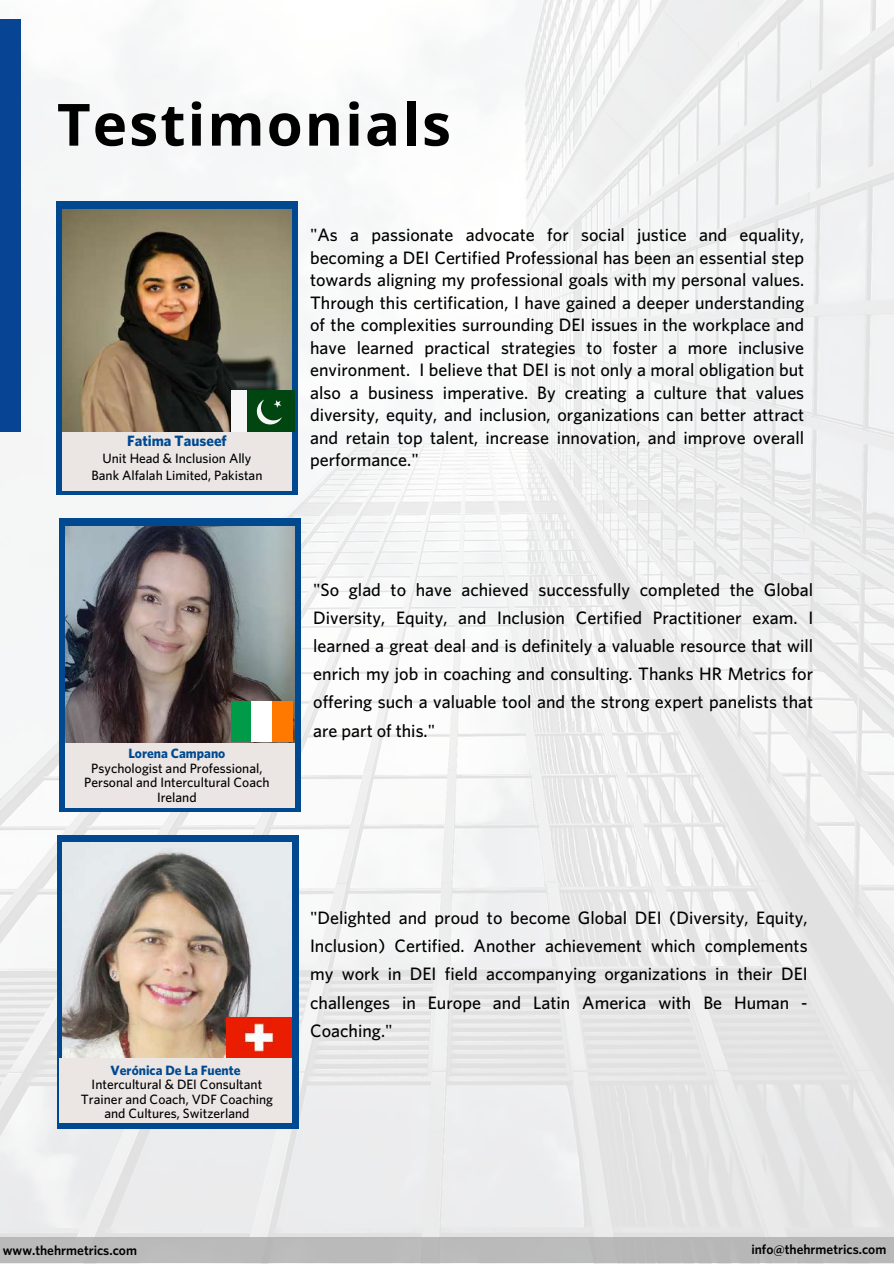
<style>
.page{position:relative;width:894px;height:1264px;background:#fff}
.page>*{position:absolute;margin:0;border:0;box-sizing:border-box;transform-origin:0 0}
.t1{font:700 58.2px "Open Sans";letter-spacing:.035em;color:#000}
.t2{font:500 18px/22.5px "Whitney";color:#000;text-align:justify}
.t3{font:700 15px "Whitney";color:#004990}
.t4{font:500 13.5px/14.7px "Whitney";color:#000;text-align:center}
.t5{font:600 13.5px "Whitney";color:#000}
.t6{font:700 13.5px "Whitney";color:#004990}
</style>
<div class="page">
<img style="left:0;top:0;width:893px;height:1237px">
<div style="left:0;top:19px;width:21px;height:412px;background:#084494"></div>
<svg style="left:56px;top:201px;width:241px;height:293px;background:#16548e"></svg>
<div style="left:62px;top:432px;width:229px;height:58px;background:#ebe5e4"></div>
<div style="left:59px;top:518px;width:242px;height:293px;background:#004990"></div>
<img style="left:65px;top:526px;width:230px;height:279px">
<div style="left:65px;top:743px;width:229px;height:65px;background:#ebe5e4"></div>
<div style="left:57px;top:835px;width:241px;height:293px;background:#004990"></div>
<img style="left:62px;top:842px;width:229px;height:215px">
<div style="left:59px;top:1057px;width:233px;height:65px;background:#ebe5e4"></div>
<img style="left:62px;top:210px;width:229px;height:221px">
<div style="left:0;top:1237px;width:893px;height:26px;background:#bababa"></div>
<div style="left:231px;top:390px;width:16px;height:42px;background:#f6f6f6"></div>
<div style="left:247px;top:390px;width:47px;height:42px;background:#014510"></div>
<svg style="left:256px;top:399px;width:26px;height:26px"></svg>
<div style="left:231px;top:701px;width:21px;height:40px;background:#009b48"></div>
<div style="left:252px;top:701px;width:20px;height:40px;background:#fff"></div>
<div style="left:272px;top:701px;width:20px;height:40px;background:#ff7900"></div>
<img style="left:227px;top:1017px;width:64px;height:40px">
<h1 class="t1" style="left:57px;top:83px;width:395px">Testimonials</h1>
<p class="t3" style="left:127px;top:432px;width:101px">Fatima Tauseef</p>
<p class="t4" style="left:91px;top:450px;width:172px;line-height:16.8px">Unit Head &amp; Inclusion Ally<br>Bank Alfalah Limited, Pakistan</p>
<p class="t6" style="left:128px;top:745px;width:98px">Lorena Campano</p>
<p class="t4" style="left:84px;top:760px;width:187px">Psychologist and Professional,<br>Personal and Intercultural Coach<br>Ireland</p>
<p class="t2" style="left:310px;top:223px;width:495px">"As a passionate advocate for social justice and equality, becoming a DEI Certified Professional has been an essential step towards aligning my professional goals with my personal values.<br>Through this certification, I have gained a deeper understanding of the complexities surrounding DEI issues in the workplace and have learned practical strategies to foster a more inclusive environment. I believe that DEI is not only a moral obligation but also a business imperative. By creating a culture that values diversity, equity, and inclusion, organizations can better attract and retain top talent, increase innovation, and improve overall performance."</p>
<p class="t2" style="left:313px;top:575px;width:501px;line-height:28.2px">"So glad to have achieved successfully completed the Global Diversity, Equity, and Inclusion Certified Practitioner exam. I learned a great deal and is definitely a valuable resource that will enrich my job in coaching and consulting. Thanks HR Metrics for offering such a valuable tool and the strong expert panelists that are part of this."</p>
<p class="t6" style="left:110px;top:1061px;width:132px">Verónica De La Fuente</p>
<p class="t4" style="left:81px;top:1076px;width:194px">Intercultural &amp; DEI Consultant<br>Trainer and Coach, VDF Coaching and Cultures, Switzerland</p>
<p class="t2" style="left:310px;top:903px;width:499px;line-height:28.2px">"Delighted and proud to become Global DEI (Diversity, Equity, Inclusion) Certified. Another achievement which complements my work in DEI field accompanying organizations in their DEI challenges in Europe and Latin America with Be Human - Coaching."</p>
<p class="t5" style="left:3px;top:1241px;width:136px">www.thehrmetrics.com</p>
<p class="t5" style="left:751px;top:1240px;width:136px">info@thehrmetrics.com</p>
</div>
